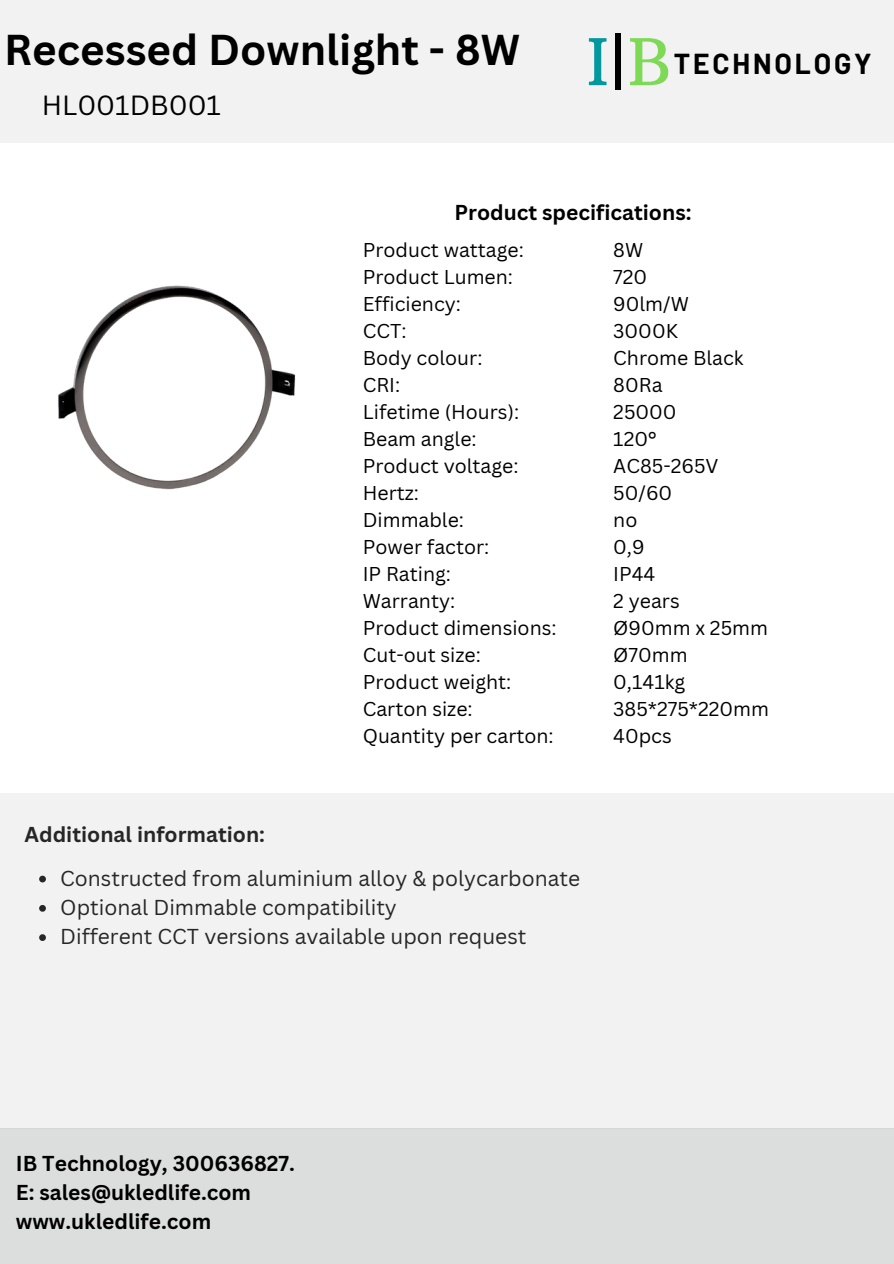
<style>
.page{position:relative;width:894px;height:1264px;background:#fff}
.page>*{position:absolute;margin:0;border:0;box-sizing:border-box;transform-origin:0 0}
.t1{font:64.2px "Arbutus Slab";color:#03989e}
.t2{font:700 42px "Canva Sans";color:#000}
.t3{font:700 28.2px "Barlow";letter-spacing:.1em;color:#000}
.t4{font:27px "Canva Sans";color:#000}
.t5{font:21px "Canva Sans";color:#000}
.t6{font:700 21px/29.2px "Canva Sans";color:#000}
.t7{font:19.5px "Canva Sans";color:#000}
.s1{color:#000}
.s2{color:#7ed957}
</style>
<div class="page">
<div style="left:0;top:0;width:893px;height:143px;background:#f2f2f2"></div>
<div style="left:0;top:1128px;width:893px;height:135px;background:#dcdddd"></div>
<img style="left:58px;top:285px;width:238px;height:205px">
<div style="left:0;top:792px;width:893px;height:336px;background:#f2f2f2"></div>
<p class="t2" style="left:4px;top:20px;width:517px">Recessed Downlight - 8W</p>
<p class="t4" style="left:42px;top:86px;width:181px">HL001DB001</p>
<p class="t1" style="left:586px;top:22px;width:86px">I<span class="s1">|</span><span class="s2">B</span></p>
<p class="t3" style="left:673px;top:46px;width:199px">TECHNOLOGY</p>
<p class="t6" style="left:454px;top:197px;width:238px">Product specifications:</p>
<h5 class="t6" style="left:25px;top:818px;width:242px">Additional information:</h5>
<h1 class="t7" style="left:362px;top:236px;width:163px">Product wattage:</h1>
<h3 class="t7" style="left:362px;top:263px;width:152px">Product Lumen:</h3>
<h4 class="t7" style="left:362px;top:290px;width:100px">Efficiency:</h4>
<h5 class="t7" style="left:362px;top:317px;width:45px">CCT:</h5>
<p class="t7" style="left:362px;top:344px;width:121px">Body colour:</p>
<p class="t7" style="left:362px;top:371px;width:39px">CRI:</p>
<p class="t7" style="left:362px;top:398px;width:158px">Lifetime (Hours):</p>
<p class="t7" style="left:362px;top:425px;width:115px">Beam angle:</p>
<p class="t7" style="left:362px;top:452px;width:157px">Product voltage:</p>
<p class="t7" style="left:362px;top:479px;width:58px">Hertz:</p>
<p class="t7" style="left:362px;top:506px;width:103px">Dimmable:</p>
<p class="t7" style="left:362px;top:533px;width:128px">Power factor:</p>
<p class="t7" style="left:362px;top:560px;width:90px">IP Rating:</p>
<p class="t7" style="left:362px;top:587px;width:94px">Warranty:</p>
<p class="t7" style="left:362px;top:614px;width:195px">Product dimensions:</p>
<p class="t7" style="left:362px;top:641px;width:120px">Cut-out size:</p>
<p class="t7" style="left:362px;top:668px;width:150px">Product weight:</p>
<p class="t7" style="left:362px;top:695px;width:111px">Carton size:</p>
<p class="t7" style="left:362px;top:722px;width:192px">Quantity per carton:</p>
<h5 class="t5" style="left:60px;top:863px;width:521px">Constructed from aluminium alloy &amp; polycarbonate</h5>
<p class="t5" style="left:60px;top:892px;width:338px">Optional Dimmable compatibility</p>
<p class="t5" style="left:60px;top:921px;width:467px">Different CCT versions available upon request</p>
<p class="t7" style="left:613px;top:236px;width:31px">8W</p>
<p class="t7" style="left:613px;top:263px;width:35px">720</p>
<p class="t7" style="left:613px;top:290px;width:77px">90lm/W</p>
<p class="t7" style="left:613px;top:317px;width:66px">3000K</p>
<p class="t7" style="left:613px;top:344px;width:132px">Chrome Black</p>
<p class="t7" style="left:613px;top:371px;width:51px">80Ra</p>
<p class="t7" style="left:613px;top:398px;width:65px">25000</p>
<p class="t7" style="left:613px;top:425px;width:45px">120°</p>
<p class="t7" style="left:613px;top:452px;width:107px">AC85-265V</p>
<p class="t7" style="left:613px;top:479px;width:60px">50/60</p>
<p class="t7" style="left:613px;top:506px;width:26px">no</p>
<p class="t7" style="left:613px;top:533px;width:33px">0,9</p>
<p class="t7" style="left:613px;top:560px;width:44px">IP44</p>
<p class="t7" style="left:613px;top:587px;width:68px">2 years</p>
<p class="t7" style="left:613px;top:614px;width:156px">Ø90mm x 25mm</p>
<p class="t7" style="left:613px;top:641px;width:76px">Ø70mm</p>
<p class="t7" style="left:613px;top:668px;width:73px">0,141kg</p>
<p class="t7" style="left:613px;top:695px;width:157px">385*275*220mm</p>
<p class="t7" style="left:613px;top:722px;width:60px">40pcs</p>
<p class="t6" style="left:16px;top:1147px;width:281px">IB Technology, 300636827.<br>E: sales@ukledlife.com www.ukledlife.com</p>
</div>
